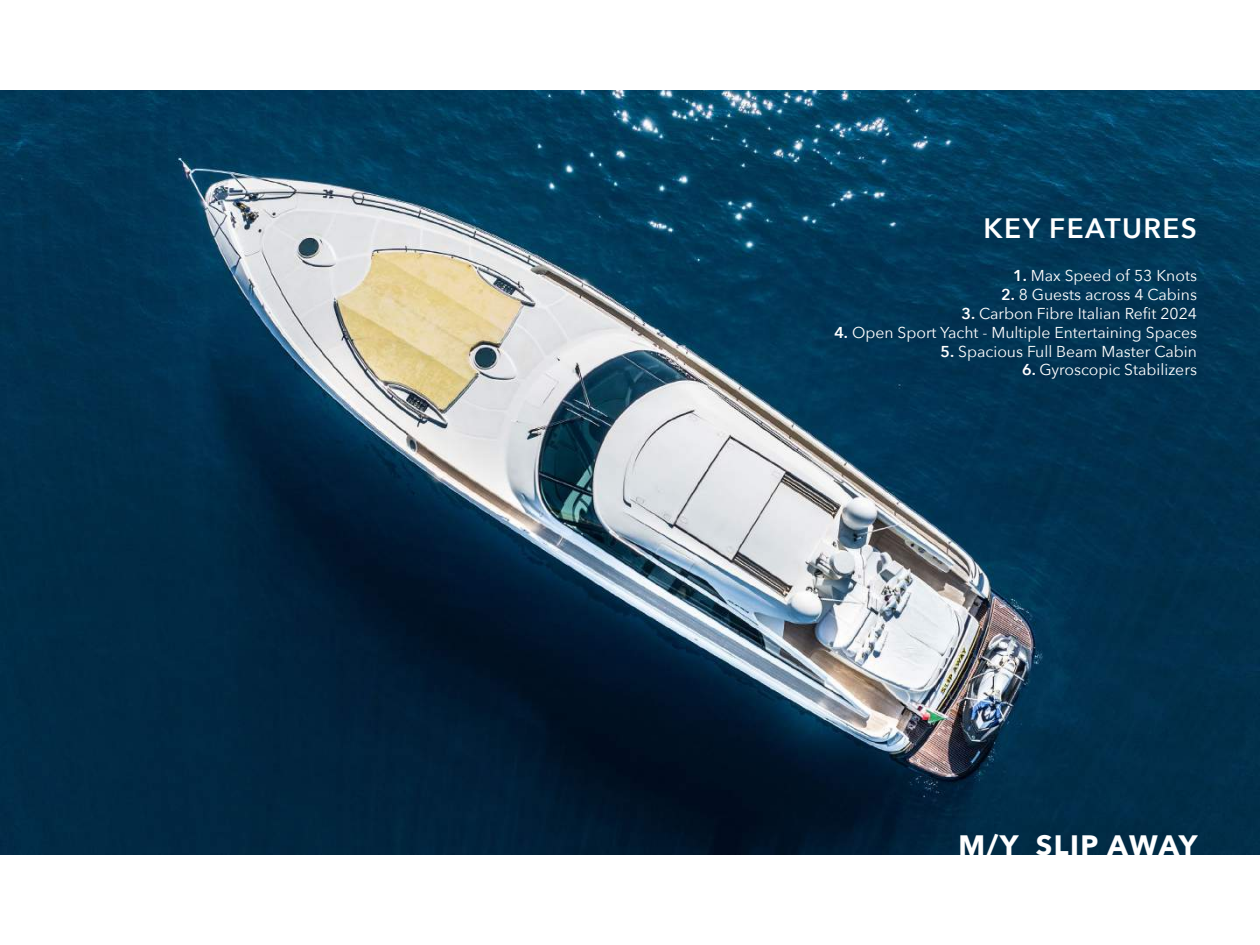
<style>
.page{position:relative;width:1260px;height:945px;background:#fff}
.page>*{position:absolute;margin:0;border:0;box-sizing:border-box;transform-origin:0 0}
.t1{font:700 28px "Avenir Next";letter-spacing:.045em;color:#fff}
.t2{font:600 28px "Avenir Next";letter-spacing:.05em;color:#fff}
.t3{font:15.75px "Avenir Next";color:#fff}
.s1{font-weight:600}
</style>
<div class="page">
<img style="left:0;top:90px;width:1260px;height:765px">
<h1 class="t2" style="left:984px;top:205px;width:215px">KEY FEATURES</h1>
<p class="t3" style="left:1013px;top:262px;width:185px"><span class="s1">1.</span> Max Speed of 53 Knots</p>
<p class="t3" style="left:1001px;top:281px;width:197px"><span class="s1">2.</span> 8 Guests across 4 Cabins</p>
<p class="t3" style="left:961px;top:300px;width:237px"><span class="s1">3.</span> Carbon Fibre Italian Refit 2024</p>
<p class="t3" style="left:834px;top:319px;width:364px"><span class="s1">4.</span> Open Sport Yacht - Multiple Entertaining Spaces</p>
<p class="t3" style="left:941px;top:338px;width:258px"><span class="s1">5.</span> Spacious Full Beam Master Cabin</p>
<p class="t3" style="left:1022px;top:357px;width:176px"><span class="s1">6.</span> Gyroscopic Stabilizers</p>
<h1 class="t1" style="left:959px;top:821px;width:241px">M/Y SLIP AWAY</h1>
</div>
